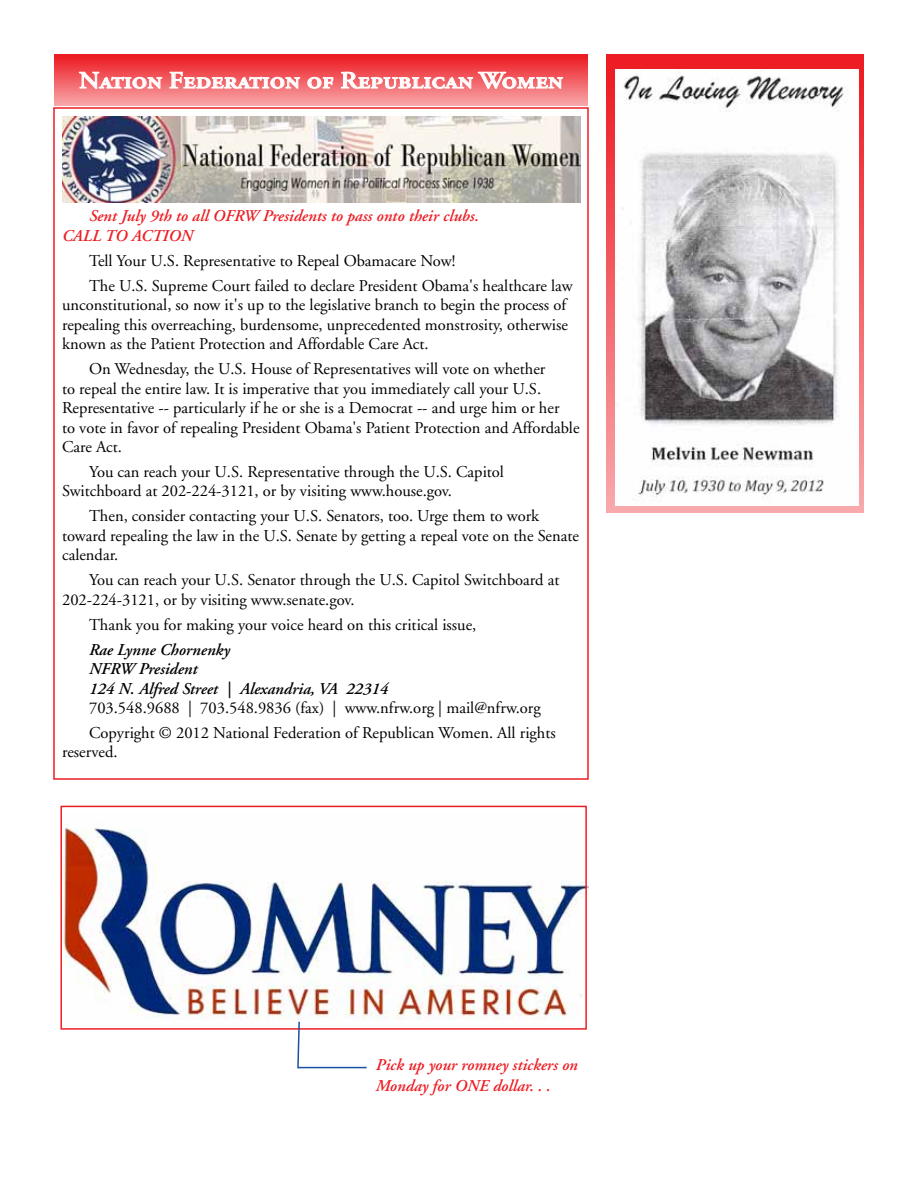
<style>
.page{position:relative;width:918px;height:1188px;background:#fff}
.page>*{position:absolute;margin:0;border:0;box-sizing:border-box;transform-origin:0 0}
.t1{font:24px "Adobe Garamond Semibold SC";color:#fff;scale:1.1 1}
.t2{font:16.5px/19.5px "Adobe Garamond";color:#000}
.t3{font:italic 600 16.5px/19.5px "Adobe Garamond";color:#ed1d24}
.t4{font:italic 600 16.5px/19.5px "Adobe Garamond";color:#000}
</style>
<div class="page">
<div style="left:53px;top:107px;width:536px;height:673px;border:2px solid #ed1d24"></div>
<div style="left:606px;top:54px;width:258px;height:459px;background:linear-gradient(to bottom,#ec161d,#f8aaad)"></div>
<div style="left:54px;top:54px;width:534px;height:52px;background:linear-gradient(to bottom,#ec161d,#f7a5a8)"></div>
<svg style="left:79px;top:72px;width:83px;height:17px"></svg>
<svg style="left:170px;top:72px;width:130px;height:17px;background:#f58d91"></svg>
<svg style="left:307px;top:77px;width:26px;height:12px"></svg>
<svg style="left:341px;top:72px;width:222px;height:17px;background:#f58d90"></svg>
<img style="left:62px;top:117px;width:518px;height:85px">
<img style="left:616px;top:69px;width:243px;height:436px">
<img style="left:63px;top:827px;width:526px;height:193px">
<div style="left:60px;top:806px;width:527px;height:224px;border:2px solid #ed1d24"></div>
<svg style="left:296px;top:1021px;width:5px;height:48px"></svg>
<hr style="left:298px;top:1067px;width:69px;height:1px;background:#1b51a3">
<h1 class="t1" style="left:79px;top:67px;width:441px">Nation Federation of Republican Women</h1>
<p class="t3" style="left:62px;top:207px;width:418px;text-indent:27px">Sent July 9th to all OFRW Presidents to pass onto their clubs.<br>CALL TO ACTION</p>
<p class="t2" style="left:89px;top:248px;width:485px;line-height:24.9px">Tell Your U.S. Representative to Repeal Obamacare Now!<br>The U.S. Supreme Court failed to declare President Obama's healthcare law</p>
<p class="t2" style="left:62px;top:296px;width:507px;text-align:justify">unconstitutional, so now it's up to the legislative branch to begin the process of repealing this overreaching, burdensome, unprecedented monstrosity, otherwise known as the Patient Protection and Affordable Care Act.</p>
<p class="t2" style="left:62px;top:359px;width:519px;text-indent:27px">On Wednesday, the U.S. House of Representatives will vote on whether<br>to repeal the entire law. It is imperative that you immediately call your U.S.<br>Representative -- particularly if he or she is a Democrat -- and urge him or her<br>to vote in favor of repealing President Obama's Patient Protection and Affordable Care Act.</p>
<p class="t2" style="left:62px;top:462px;width:443px;text-indent:27px">You can reach your U.S. Representative through the U.S. Capitol<br>Switchboard at 202-224-3121, or by visiting www.house.gov.</p>
<p class="t2" style="left:62px;top:507px;width:518px;text-indent:27px">Then, consider contacting your U.S. Senators, too. Urge them to work toward repealing the law in the U.S. Senate by getting a repeal vote on the Senate calendar.</p>
<p class="t2" style="left:62px;top:571px;width:499px;text-indent:27px">You can reach your U.S. Senator through the U.S. Capitol Switchboard at<br>202-224-3121, or by visiting www.senate.gov.</p>
<p class="t2" style="left:89px;top:615px;width:389px">Thank you for making your voice heard on this critical issue,</p>
<p class="t4" style="left:89px;top:640px;width:301px">Rae Lynne Chornenky<br>NFRW President<br>124 N. Alfred Street | Alexandria, VA 22314</p>
<p class="t2" style="left:89px;top:696px;width:468px;line-height:24.9px">703.548.9688 | 703.548.9836 (fax) | www.nfrw.org | mail@nfrw.org<br>Copyright © 2012 National Federation of Republican Women. All rights</p>
<p class="t2" style="left:62px;top:743px;width:57px">reserved.</p>
<p class="t3" style="left:376px;top:1055px;width:204px;line-height:21px">Pick up your romney stickers on<br>Monday for ONE dollar. . .</p>
</div>
